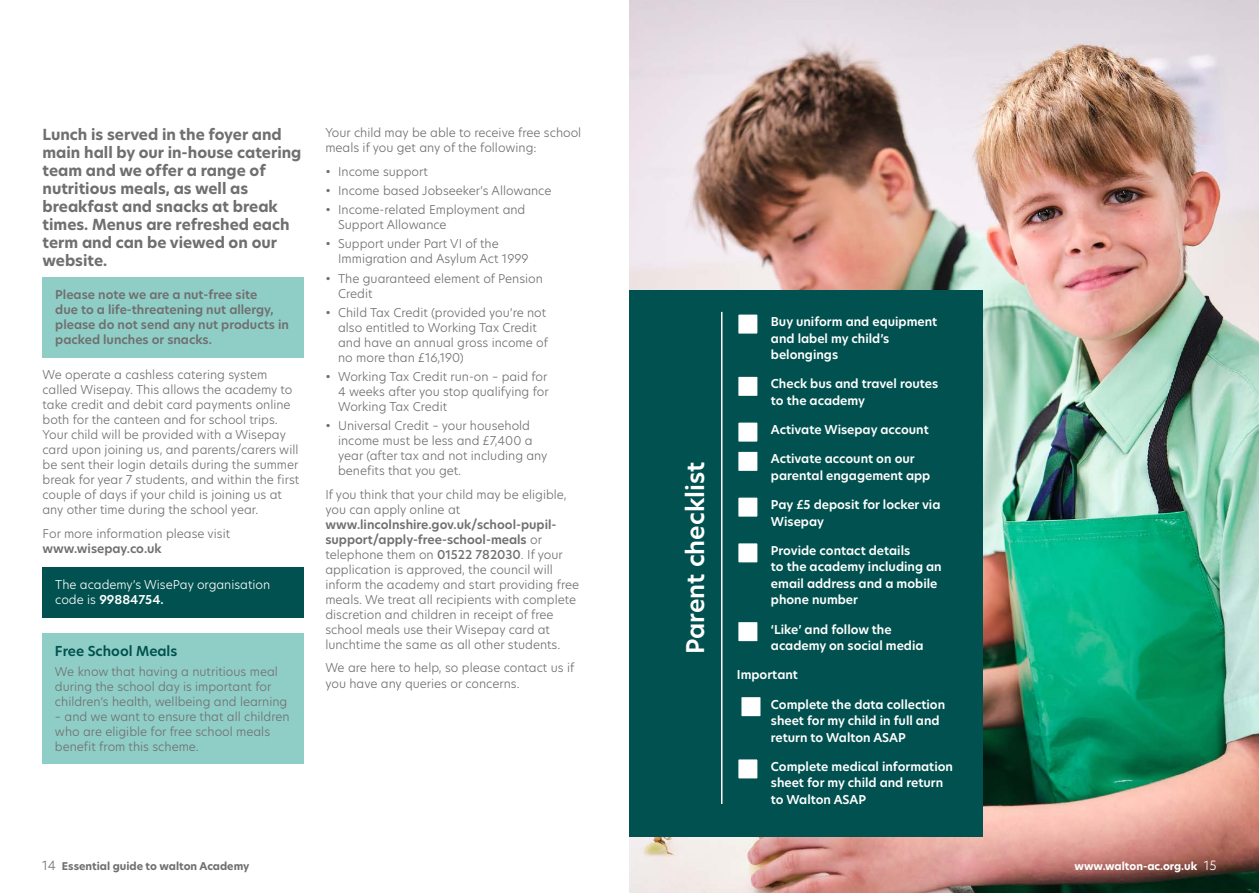
<style>
.page{position:relative;width:1259px;height:893px;background:#fff}
.page>*{position:absolute;margin:0;border:0;box-sizing:border-box;transform-origin:0 0}
.HN___Welcome_Header{font:600 24px "New Hero";color:#fff}
.HN___Bold___Intro{font:700 15px/18px "New Hero";color:#706f6f}
.HB_SMALL_SUB_HEADINGS{font:600 13.5px "New Hero";color:#00514f}
.HN_LIGHT_BODY_WHITE{font:300 12px/15px "New Hero";color:#706f6f}
.HB_BULL_POINTS_WHITE{font:300 12px/15px "New Hero";color:#706f6f}
.HB_SMALL_SUB_HEADINGS-2{font:600 12px/16.5px "New Hero";color:#fff}
.HN_LIGHT_BODY_WHITE-2{font:600 12px/15px "New Hero";color:#706f6f}
.HN_LIGHT_BODY_WHITE-3{font:300 12px/15px "New Hero";color:#fff}
.t1{font:700 10.5px "New Hero";color:#706f6f}
.HN___Light___Body{font:700 10.5px "New Hero";color:#fff}
.s1{font-weight:600}
.s2{font-weight:500}
.s3{font-weight:300;font-size:12.6px}
</style>
<div class="page">
<img style="left:629px;top:0;width:630px;height:893px">
<div style="left:43px;top:277px;width:261px;height:80px;background:#8fcec6"></div>
<div style="left:42px;top:633px;width:262px;height:130px;background:#8fcec6"></div>
<div style="left:43px;top:567px;width:261px;height:50px;background:#00514f"></div>
<div style="left:629px;top:290px;width:353px;height:546px;background:#00514f"></div>
<hr style="left:721px;top:312px;width:1px;height:492px;background:#fff">
<div style="left:737px;top:313px;width:22px;height:22px;background:#fff;border:2px solid #00514f"></div>
<div style="left:737px;top:375px;width:22px;height:22px;background:#fff;border:2px solid #00514f"></div>
<div style="left:737px;top:421px;width:22px;height:22px;background:#fff;border:2px solid #00514f"></div>
<div style="left:737px;top:450px;width:22px;height:22px;background:#fff;border:2px solid #00514f"></div>
<div style="left:737px;top:496px;width:22px;height:22px;background:#fff;border:2px solid #00514f"></div>
<div style="left:737px;top:542px;width:22px;height:22px;background:#fff;border:2px solid #00514f"></div>
<div style="left:737px;top:621px;width:22px;height:22px;background:#fff;border:2px solid #00514f"></div>
<div style="left:740px;top:696px;width:22px;height:22px;background:#fff;border:2px solid #00514f"></div>
<div style="left:737px;top:758px;width:22px;height:22px;background:#fff;border:2px solid #00514f"></div>
<p class="HN___Bold___Intro" style="left:43px;top:125px;width:260px">Lunch is served in the foyer and main hall by our in-house catering team and we offer a range of nutritious meals, as well as breakfast and snacks at break times. Menus are refreshed each term and can be viewed on our website.</p>
<p class="HN_LIGHT_BODY_WHITE-2" style="left:55px;top:287px;width:235px">Please note we are a nut-free site<br>due to a life-threatening nut allergy, please do not send any nut products in packed lunches or snacks.</p>
<p class="HN_LIGHT_BODY_WHITE" style="left:43px;top:367px;width:258px">We operate a cashless catering system called Wisepay. This allows the academy to take credit and debit card payments online both for the canteen and for school trips.<br>Your child will be provided with a Wisepay card upon joining us, and parents/carers will be sent their login details during the summer break for year 7 students, and within the first couple of days if your child is joining us at any other time during the school year.</p>
<p class="HN_LIGHT_BODY_WHITE" style="left:43px;top:525px;width:189px">For more information please visit <span class="s1">www.wisepay.co.uk</span></p>
<p class="HN_LIGHT_BODY_WHITE-3" style="left:55px;top:577px;width:216px">The academy’s WisePay organisation code is <span class="s1">99884754.</span></p>
<p class="HB_SMALL_SUB_HEADINGS" style="left:55px;top:642px;width:124px">Free School Meals</p>
<p class="HN_LIGHT_BODY_WHITE" style="left:55px;top:663px;width:234px">We know that having a nutritious meal during the school day is important for children’s health, wellbeing and learning</p>
<p class="HN_LIGHT_BODY_WHITE" style="left:55px;top:708px;width:236px">– and we want to ensure that all children who are eligible for free school meals benefit from this scheme.</p>
<p class="HN_LIGHT_BODY_WHITE" style="left:325px;top:125px;width:257px">Your child may be able to receive free school meals if you get any of the following:</p>
<p class="HB_BULL_POINTS_WHITE" style="left:325px;top:163px;width:104px">• Income support</p>
<p class="HB_BULL_POINTS_WHITE" style="left:325px;top:183px;width:227px">• Income based Jobseeker’s Allowance</p>
<p class="HB_BULL_POINTS_WHITE" style="left:338px;top:202px;width:189px;text-indent:-13px">• Income-related Employment and<br>Support Allowance</p>
<p class="HB_BULL_POINTS_WHITE" style="left:338px;top:236px;width:192px;text-indent:-13px">• Support under Part VI of the<br>Immigration and Asylum Act 1999</p>
<p class="HB_BULL_POINTS_WHITE" style="left:338px;top:270px;width:206px;text-indent:-13px">• The guaranteed element of Pension<br>Credit</p>
<p class="HB_BULL_POINTS_WHITE" style="left:338px;top:305px;width:211px;text-indent:-13px">• Child Tax Credit (provided you’re not also entitled to Working Tax Credit and have an annual gross income of no more than £16,190)</p>
<p class="HB_BULL_POINTS_WHITE" style="left:338px;top:369px;width:212px;text-align:justify;text-indent:-13px">• Working Tax Credit run-on – paid for 4 weeks after you stop qualifying for Working Tax Credit</p>
<p class="HB_BULL_POINTS_WHITE" style="left:338px;top:418px;width:211px;text-indent:-13px">• Universal Credit – your household income must be less and £7,400 a year (after tax and not including any benefits that you get.</p>
<p class="HN_LIGHT_BODY_WHITE" style="left:325px;top:487px;width:255px">If you think that your child may be eligible, you can apply online at <span class="s1">www.lincolnshire.gov.uk/school-pupil&shy;support/apply-free-school-meals</span> or telephone them on <span class="s2">01522 782030</span>. If your application is approved, the council will inform the academy and start providing free meals. We treat all recipients with complete discretion and children in receipt of free school meals use their Wisepay card at lunchtime the same as all other students.</p>
<p class="HN_LIGHT_BODY_WHITE" style="left:325px;top:660px;width:250px">We are here to help, so please contact us if you have any queries or concerns.</p>
<p class="HN___Welcome_Header" style="left:679px;top:654px;width:194px;rotate:-90deg">Parent checklist</p>
<p class="HB_SMALL_SUB_HEADINGS-2" style="left:771px;top:313px;width:168px">Buy uniform and equipment and label my child’s belongings</p>
<p class="HB_SMALL_SUB_HEADINGS-2" style="left:771px;top:376px;width:169px">Check bus and travel routes to the academy</p>
<p class="HB_SMALL_SUB_HEADINGS-2" style="left:771px;top:421px;width:159px">Activate Wisepay account</p>
<p class="HB_SMALL_SUB_HEADINGS-2" style="left:771px;top:451px;width:161px">Activate account on our parental engagement app</p>
<p class="HB_SMALL_SUB_HEADINGS-2" style="left:771px;top:496px;width:171px">Pay £5 deposit for locker via<br>Wisepay</p>
<p class="HB_SMALL_SUB_HEADINGS-2" style="left:771px;top:542px;width:172px">Provide contact details<br>to the academy including an email address and a mobile phone number</p>
<p class="HB_SMALL_SUB_HEADINGS-2" style="left:771px;top:621px;width:154px">‘Like’ and follow the academy on social media</p>
<p class="HB_SMALL_SUB_HEADINGS-2" style="left:737px;top:667px;width:63px">Important</p>
<p class="HB_SMALL_SUB_HEADINGS-2" style="left:771px;top:696px;width:176px">Complete the data collection sheet for my child in full and return to Walton ASAP</p>
<p class="HB_SMALL_SUB_HEADINGS-2" style="left:771px;top:758px;width:184px">Complete medical information sheet for my child and return to Walton ASAP</p>
<p class="t1" style="left:42px;top:859px;width:209px"><span class="s3">14</span> Essential guide to walton Academy</p>
<p class="HN___Light___Body" style="left:1074px;top:859px;width:143px">www.walton-ac.org.uk <span class="s3">15</span></p>
</div>
